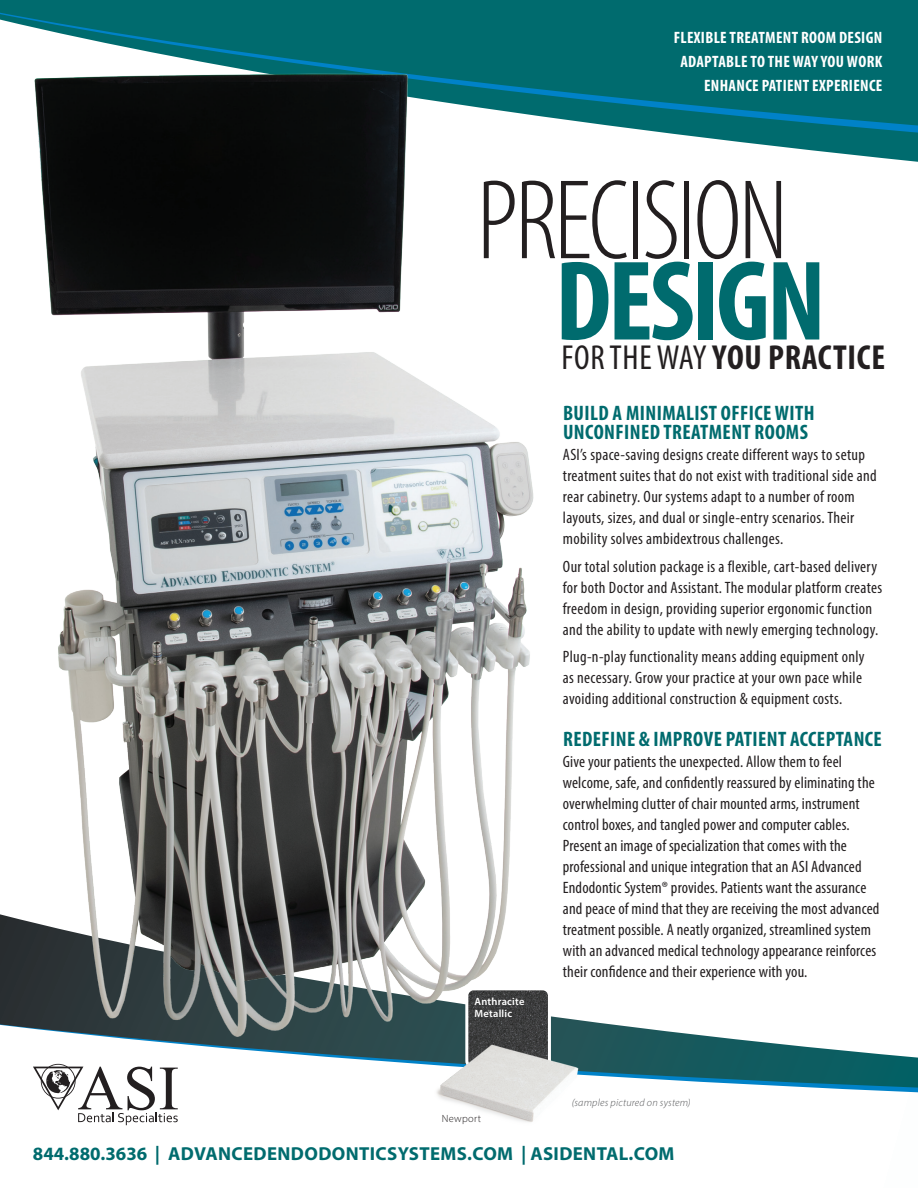
<style>
.page{position:relative;width:918px;height:1188px;background:#fff}
.page>*{position:absolute;margin:0;border:0;box-sizing:border-box;transform-origin:0 0}
.t1{font:300 condensed 114.6px/81.3px "Myriad Pro";letter-spacing:-.03em;color:#231f20}
.t2{font:700 condensed 34.8px "Myriad Pro";letter-spacing:.02em;color:#231f20}
.t3{font:700 condensed 21px/19px "Myriad Pro";letter-spacing:.02em;color:#006b6e}
.t4{font:700 18.9px "Myriad Pro";letter-spacing:.02em;color:#006b6e}
.t5{font:condensed 16.5px/21px "Myriad Pro";letter-spacing:.01em;color:#231f20}
.t6{font:700 condensed 16.5px/24px "Myriad Pro";letter-spacing:.02em;color:#fff;text-align:right}
.t7{font:italic 300 10.5px "Myriad Pro";letter-spacing:.02em;color:#57585a}
.t8{font:600 10.5px/12px "Myriad Pro";letter-spacing:.025em;color:#fff}
.t9{font:300 10.5px "Myriad Pro";letter-spacing:.025em;color:#231f20}
.s1{font-weight:700;color:#006b6e}
.s2{font-weight:400}
</style>
<div class="page">
<svg style="left:0;top:0;width:918px;height:162px;background:#248085"></svg>
<svg style="left:0;top:914px;width:600px;height:109px"></svg>
<svg style="left:1px;top:1025px;width:917px;height:101px"></svg>
<img style="left:16px;top:62px;width:530px;height:991px">
<svg style="left:33px;top:1064px;width:145px;height:61px"></svg>
<img style="left:917px;top:6px;width:1px;height:156px">
<img style="left:469px;top:991px;width:78px;height:42px">
<div style="left:465px;top:987px;width:86px;height:82px;border:3px solid #fff;border-radius:7px"></div>
<img style="left:417px;top:1033px;width:182px;height:93px">
<p class="t6" style="left:674px;top:25px;width:210px">FLEXIBLE TREATMENT ROOM DESIGN<br>ADAPTABLE TO THE WAY YOU WORK<br>ENHANCE PATIENT EXPERIENCE</p>
<p class="t1" style="left:555px;top:179px;width:272px;text-indent:-78px">PRECISION<br><span class="s1">DESIGN</span></p>
<p class="t2" style="left:561px;top:336px;width:325px"><span class="s2">FOR THE WAY</span> YOU PRACTICE</p>
<p class="t8" style="left:474px;top:995px;width:51px">Anthracite<br>Metallic</p>
<p class="t9" style="left:442px;top:1112px;width:40px">Newport</p>
<p class="t3" style="left:563px;top:403px;width:253px">BUILD A MINIMALIST OFFICE WITH<br>UNCONFINED TREATMENT ROOMS</p>
<p class="t5" style="left:563px;top:444px;width:315px">ASI’s space-saving designs create different ways to setup treatment suites that do not exist with traditional side and rear cabinetry. Our systems adapt to a number of room layouts, sizes, and dual or single-entry scenarios. Their mobility solves ambidextrous challenges.</p>
<p class="t5" style="left:563px;top:556px;width:321px">Our total solution package is a flexible, cart-based delivery for both Doctor and Assistant. The modular platform creates freedom in design, providing superior ergonomic function and the ability to update with newly emerging technology.</p>
<p class="t5" style="left:563px;top:646px;width:303px">Plug-n-play functionality means adding equipment only as necessary. Grow your practice at your own pace while avoiding additional construction &amp; equipment costs.</p>
<p class="t3" style="left:563px;top:729px;width:320px">REDEFINE &amp; IMPROVE PATIENT ACCEPTANCE</p>
<p class="t5" style="left:563px;top:751px;width:318px">Give your patients the unexpected. Allow them to feel welcome, safe, and confidently reassured by eliminating the overwhelming clutter of chair mounted arms, instrument control boxes, and tangled power and computer cables.<br>Present an image of specialization that comes with the professional and unique integration that an ASI Advanced Endodontic System® provides. Patients want the assurance and peace of mind that they are receiving the most advanced treatment possible. A neatly organized, streamlined system with an advanced medical technology appearance reinforces their confidence and their experience with you.</p>
<p class="t7" style="left:572px;top:1096px;width:120px">(samples pictured on system)</p>
<p class="t4" style="left:33px;top:1141px;width:643px">844.880.3636 | ADVANCEDENDODONTICSYSTEMS.COM | ASIDENTAL.COM</p>
</div>
